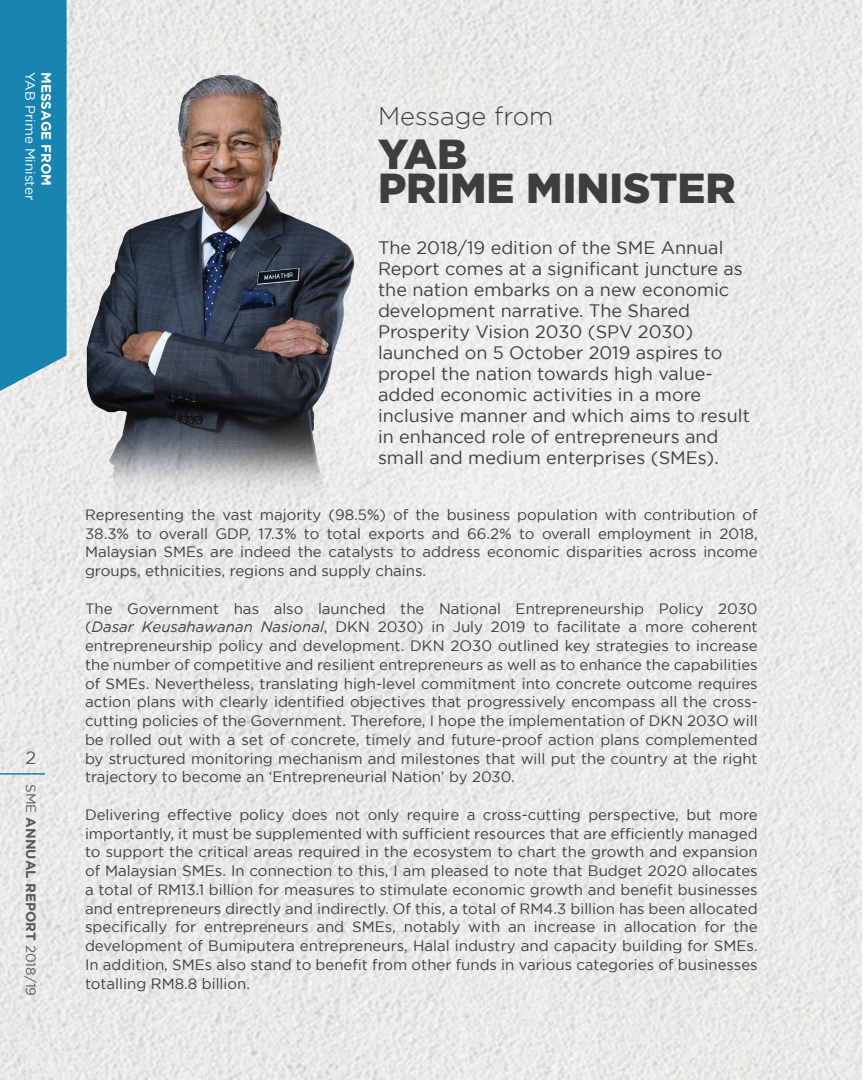
<style>
.page{position:relative;width:864px;height:1080px;background:#fff}
.page>*{position:absolute;margin:0;border:0;box-sizing:border-box;transform-origin:0 0}
.t1{font:900 42px "Gotham";color:#3e3e3f}
.t2{font:300 25.5px "Gotham";color:#3e3e3f}
.t3{font:18px/21px "Gotham";color:#3e3e3f}
.t4{font:18px "Gotham";color:#57585a}
.t5{font:15px/18.8px "Gotham";color:#3e3e3f;text-align:justify}
.t6{font:700 13.5px "Gotham";color:#57585a}
.t7{font:13.5px "Gotham";color:#fff}
.t8{font:700 13.5px "Gotham";color:#fff}
.s1{font-weight:400}
.s2{font-style:italic}
</style>
<div class="page">
<img style="left:0;top:0;width:862px;height:1080px">
<hr style="left:0;top:773px;width:45px;height:2px;background:#1683b0">
<svg style="left:0;top:0;width:67px;height:402px;background:#268ab4"></svg>
<img style="left:80px;top:64px;width:285px;height:434px">
<p class="t7" style="left:38px;top:72px;width:129px;rotate:90deg">YAB Prime Minister</p>
<p class="t8" style="left:54px;top:72px;width:116px;rotate:90deg">MESSAGE FROM</p>
<p class="t4" style="left:25px;top:747px;width:12px">2</p>
<p class="t6" style="left:39px;top:784px;width:214px;rotate:90deg"><span class="s1">SME</span> ANNUAL REPORT <span class="s1">2018/19</span></p>
<p class="t2" style="left:378px;top:103px;width:177px">Message from</p>
<p class="t1" style="left:378px;top:130px;width:91px">YAB</p>
<p class="t1" style="left:378px;top:164px;width:359px">PRIME MINISTER</p>
<p class="t3" style="left:378px;top:237px;width:373px">The 2018/19 edition of the SME Annual Report comes at a significant juncture as the nation embarks on a new economic development narrative. The Shared Prosperity Vision 2030 (SPV 2030) launched on 5 October 2019 aspires to propel the nation towards high value&shy;added economic activities in a more inclusive manner and which aims to result in enhanced role of entrepreneurs and small and medium enterprises (SMEs).</p>
<p class="t5" style="left:85px;top:505px;width:674px">Representing the vast majority (98.5%) of the business population with contribution of 38.3% to overall GDP, 17.3% to total exports and 66.2% to overall employment in 2018, Malaysian SMEs are indeed the catalysts to address economic disparities across income groups, ethnicities, regions and supply chains.</p>
<p class="t5" style="left:85px;top:599px;width:674px">The Government has also launched the National Entrepreneurship Policy 2030 (<span class="s2">Dasar Keusahawanan Nasional</span>, DKN 2030) in July 2019 to facilitate a more coherent entrepreneurship policy and development. DKN 2O30 outlined key strategies to increase the number of competitive and resilient entrepreneurs as well as to enhance the capabilities of SMEs. Nevertheless, translating high-level commitment into concrete outcome requires action plans with clearly identified objectives that progressively encompass all the cross&shy;cutting policies of the Government. Therefore, I hope the implementation of DKN 203O will be rolled out with a set of concrete, timely and future-proof action plans complemented by structured monitoring mechanism and milestones that will put the country at the right trajectory to become an ‘Entrepreneurial Nation’ by 2030.</p>
<p class="t5" style="left:85px;top:805px;width:674px">Delivering effective policy does not only require a cross-cutting perspective, but more importantly, it must be supplemented with sufficient resources that are efficiently managed to support the critical areas required in the ecosystem to chart the growth and expansion of Malaysian SMEs. In connection to this, I am pleased to note that Budget 2020 allocates a total of RM13.1 billion for measures to stimulate economic growth and benefit businesses and entrepreneurs directly and indirectly. Of this, a total of RM4.3 billion has been allocated specifically for entrepreneurs and SMEs, notably with an increase in allocation for the development of Bumiputera entrepreneurs, Halal industry and capacity building for SMEs.<br>In addition, SMEs also stand to benefit from other funds in various categories of businesses totalling RM8.8 billion.</p>
</div>
